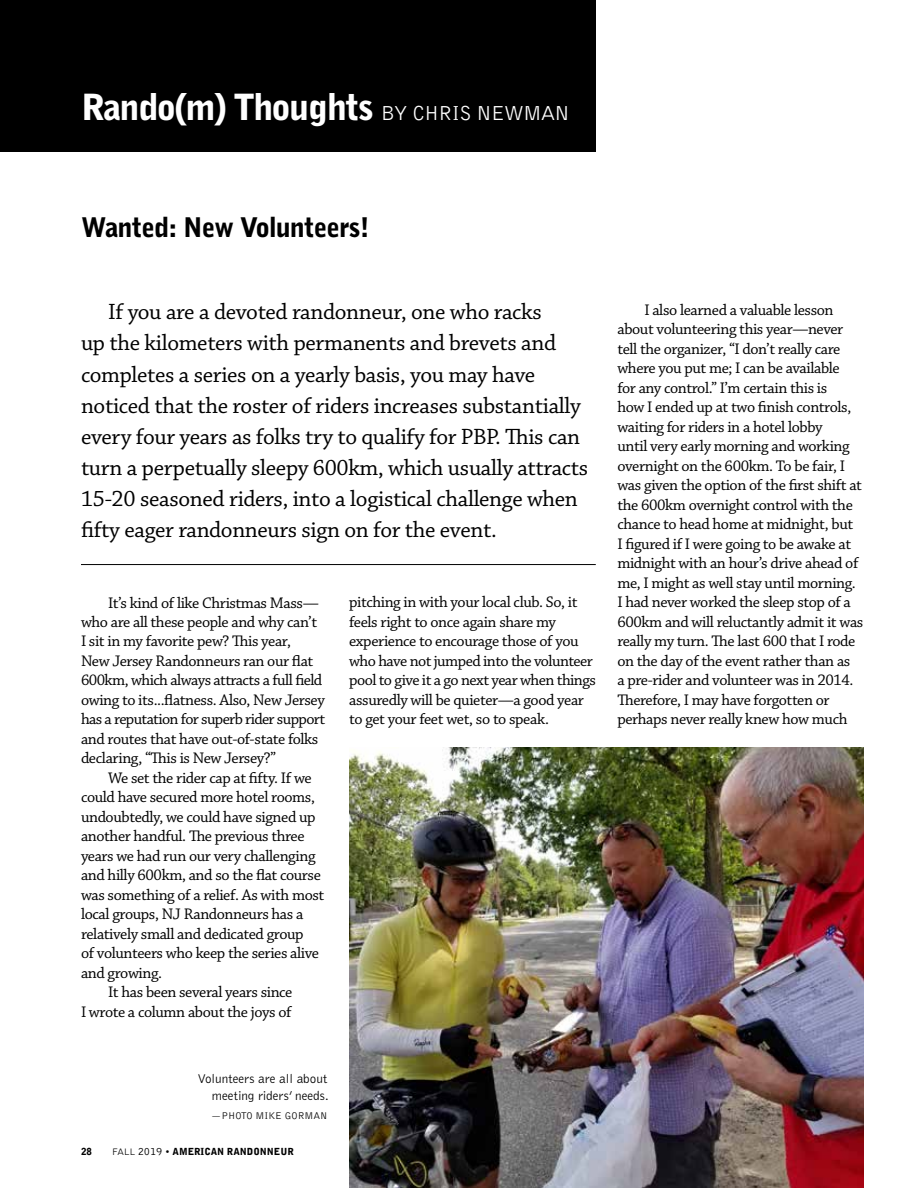
<style>
.page{position:relative;width:918px;height:1188px;background:#fff}
.page>*{position:absolute;margin:0;border:0;box-sizing:border-box;transform-origin:0 0}
.t1{font:900 36px "Bell Gothic BT";letter-spacing:-.035em;color:#fff}
.t2{font:900 27px "Bell Gothic BT";letter-spacing:-.03em;color:#000}
.t3{font:23.25px/31.2px "Chaparral Pro";letter-spacing:-.015em;color:#000}
.t4{font:16.2px/19.5px "Chaparral Pro";letter-spacing:-.025em;color:#000}
.t5{font:300 13.2px/16.5px "Bell Gothic";color:#000;text-align:right}
.t6{font:300 10.2px "Bell Gothic";color:#000}
.t7{font:900 9.75px "Bell Gothic BT";letter-spacing:-.005em;color:#000}
.s1{font-weight:400;font-size:21px}
.s2{font-weight:400}
.s3{font-weight:400;font-size:11.25px}
.s4{font-family:"Bell Gothic";font-weight:300}
</style>
<div class="page">
<div style="left:0;top:0;width:596px;height:151px;background:#000"></div>
<img style="left:349px;top:747px;width:515px;height:441px">
<hr style="left:81px;top:564px;width:515px;height:1px;background:#000">
<h1 class="t1" style="left:81px;top:84px;width:490px">Rando(m) Thoughts <span class="s1">BY CHRIS NEWMAN</span></h1>
<h2 class="t2" style="left:81px;top:210px;width:291px">Wanted: New Volunteers!</h2>
<p class="t3" style="left:81px;top:297px;width:509px;text-indent:27px">If you are a devoted randonneur, one who racks<br>up the kilometers with permanents and brevets and completes a series on a yearly basis, you may have noticed that the roster of riders increases substantially every four years as folks try to qualify for PBP. This can turn a perpetually sleepy 600km, which usually attracts 15-20 seasoned riders, into a logistical challenge when fifty eager randonneurs sign on for the event.</p>
<p class="t4" style="left:81px;top:593px;width:246px;text-indent:27px">It’s kind of like Christmas Mass— who are all these people and why can’t I sit in my favorite pew? This year,<br>New Jersey Randonneurs ran our flat 600km, which always attracts a full field owing to its...flatness. Also, New Jersey has a reputation for superb rider support and routes that have out-of-state folks declaring, “This is New Jersey?”</p>
<p class="t4" style="left:108px;top:769px;width:205px">We set the rider cap at fifty. If we</p>
<p class="t4" style="left:81px;top:788px;width:236px">could have secured more hotel rooms,</p>
<p class="t4" style="left:81px;top:808px;width:236px">undoubtedly, we could have signed up</p>
<p class="t4" style="left:81px;top:827px;width:225px">another handful. The previous three</p>
<p class="t4" style="left:81px;top:847px;width:236px">years we had run our very challenging</p>
<p class="t4" style="left:81px;top:866px;width:241px">and hilly 600km, and so the flat course</p>
<p class="t4" style="left:81px;top:886px;width:245px">was something of a relief. As with most</p>
<p class="t4" style="left:81px;top:905px;width:224px">local groups, NJ Randonneurs has a</p>
<p class="t4" style="left:81px;top:925px;width:224px">relatively small and dedicated group</p>
<p class="t4" style="left:81px;top:944px;width:240px">of volunteers who keep the series alive</p>
<p class="t4" style="left:81px;top:964px;width:83px">and growing.</p>
<p class="t4" style="left:108px;top:983px;width:186px">It has been several years since</p>
<p class="t4" style="left:81px;top:1003px;width:212px">I wrote a column about the joys of</p>
<p class="t5" style="left:197px;top:1071px;width:133px">Volunteers are all about meeting riders’ needs.</p>
<p class="t6" style="left:211px;top:1111px;width:118px">—PHOTO MIKE GORMAN</p>
<p class="t7" style="left:81px;top:1145px;width:214px">28 <span class="s2">FALL</span> <span class="s3">2019</span> <span class="s4">•</span> AMERICAN RANDONNEUR</p>
<p class="t4" style="left:349px;top:593px;width:248px">pitching in with your local club. So, it feels right to once again share my experience to encourage those of you who have not jumped into the volunteer pool to give it a go next year when things assuredly will be quieter—a good year to get your feet wet, so to speak.</p>
<p class="t4" style="left:617px;top:301px;width:247px;text-indent:27px">I also learned a valuable lesson about volunteering this year—never tell the organizer, “I don’t really care where you put me; I can be available<br>for any control.” I’m certain this is<br>how I ended up at two finish controls, waiting for riders in a hotel lobby<br>until very early morning and working overnight on the 600km. To be fair, I was given the option of the first shift at the 600km overnight control with the chance to head home at midnight, but<br>I figured if I were going to be awake at midnight with an hour’s drive ahead of me, I might as well stay until morning.<br>I had never worked the sleep stop of a 600km and will reluctantly admit it was really my turn. The last 600 that I rode on the day of the event rather than as<br>a pre-rider and volunteer was in 2014.<br>Therefore, I may have forgotten or perhaps never really knew how much</p>
</div>
